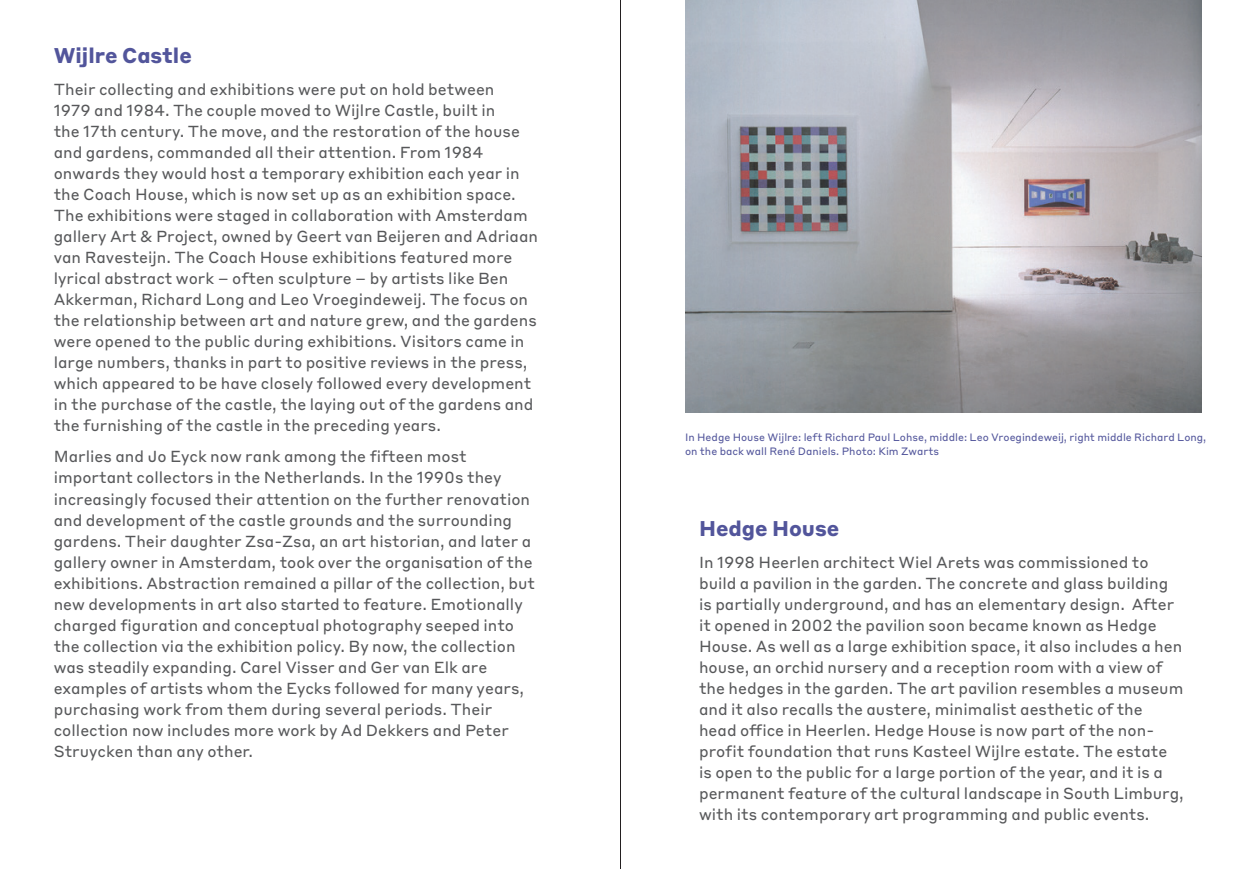
<style>
.page{position:relative;width:1241px;height:869px;background:#fff}
.page>*{position:absolute;margin:0;border:0;box-sizing:border-box;transform-origin:0 0}
.BF_BL_Body{font:700 21px "Styrene B";color:#52559b}
.BF_BL_Body-2{font:15.75px/21px "Styrene B";color:#57585a}
.BF_BL_Body_Small_Caption{font:10.5px/14px "Styrene B";color:#52559b}
</style>
<div class="page">
<img style="left:685px;top:0;width:515px;height:412px">
<hr style="left:620px;top:0;width:1px;height:868px;background:#231f20">
<p class="BF_BL_Body" style="left:54px;top:38px;width:140px">Wijlre Castle</p>
<p class="BF_BL_Body-2" style="left:54px;top:77px;width:486px">Their collecting and exhibitions were put on hold between<br>1979 and 1984. The couple moved to Wijlre Castle, built in<br>the 17th century. The move, and the restoration of the house and gardens, commanded all their attention. From 1984 onwards they would host a temporary exhibition each year in the Coach House, which is now set up as an exhibition space.<br>The exhibitions were staged in collaboration with Amsterdam gallery Art &amp; Project, owned by Geert van Beijeren and Adriaan van Ravesteijn. The Coach House exhibitions featured more lyrical abstract work – often sculpture – by artists like Ben Akkerman, Richard Long and Leo Vroegindeweij. The focus on the relationship between art and nature grew, and the gardens were opened to the public during exhibitions. Visitors came in large numbers, thanks in part to positive reviews in the press, which appeared to be have closely followed every development in the purchase of the castle, the laying out of the gardens and the furnishing of the castle in the preceding years.</p>
<p class="BF_BL_Body-2" style="left:54px;top:445px;width:483px">Marlies and Jo Eyck now rank among the fifteen most important collectors in the Netherlands. In the 1990s they increasingly focused their attention on the further renovation and development of the castle grounds and the surrounding gardens. Their daughter Zsa-Zsa, an art historian, and later a gallery owner in Amsterdam, took over the organisation of the exhibitions. Abstraction remained a pillar of the collection, but new developments in art also started to feature. Emotionally charged figuration and conceptual photography seeped into the collection via the exhibition policy. By now, the collection was steadily expanding. Carel Visser and Ger van Elk are examples of artists whom the Eycks followed for many years, purchasing work from them during several periods. Their collection now includes more work by Ad Dekkers and Peter Struycken than any other.</p>
<p class="BF_BL_Body_Small_Caption" style="left:685px;top:429px;width:522px">In Hedge House Wijlre: left Richard Paul Lohse, middle: Leo Vroegindeweij, right middle Richard Long, on the back wall René Daniels. Photo: Kim Zwarts</p>
<p class="BF_BL_Body" style="left:699px;top:510px;width:142px">Hedge House</p>
<p class="BF_BL_Body-2" style="left:699px;top:550px;width:486px">In 1998 Heerlen architect Wiel Arets was commissioned to build a pavilion in the garden. The concrete and glass building is partially underground, and has an elementary design. After it opened in 2002 the pavilion soon became known as Hedge House. As well as a large exhibition space, it also includes a hen house, an orchid nursery and a reception room with a view of the hedges in the garden. The art pavilion resembles a museum and it also recalls the austere, minimalist aesthetic of the head office in Heerlen. Hedge House is now part of the non&shy;profit foundation that runs Kasteel Wijlre estate. The estate is open to the public for a large portion of the year, and it is a permanent feature of the cultural landscape in South Limburg, with its contemporary art programming and public events.</p>
</div>
